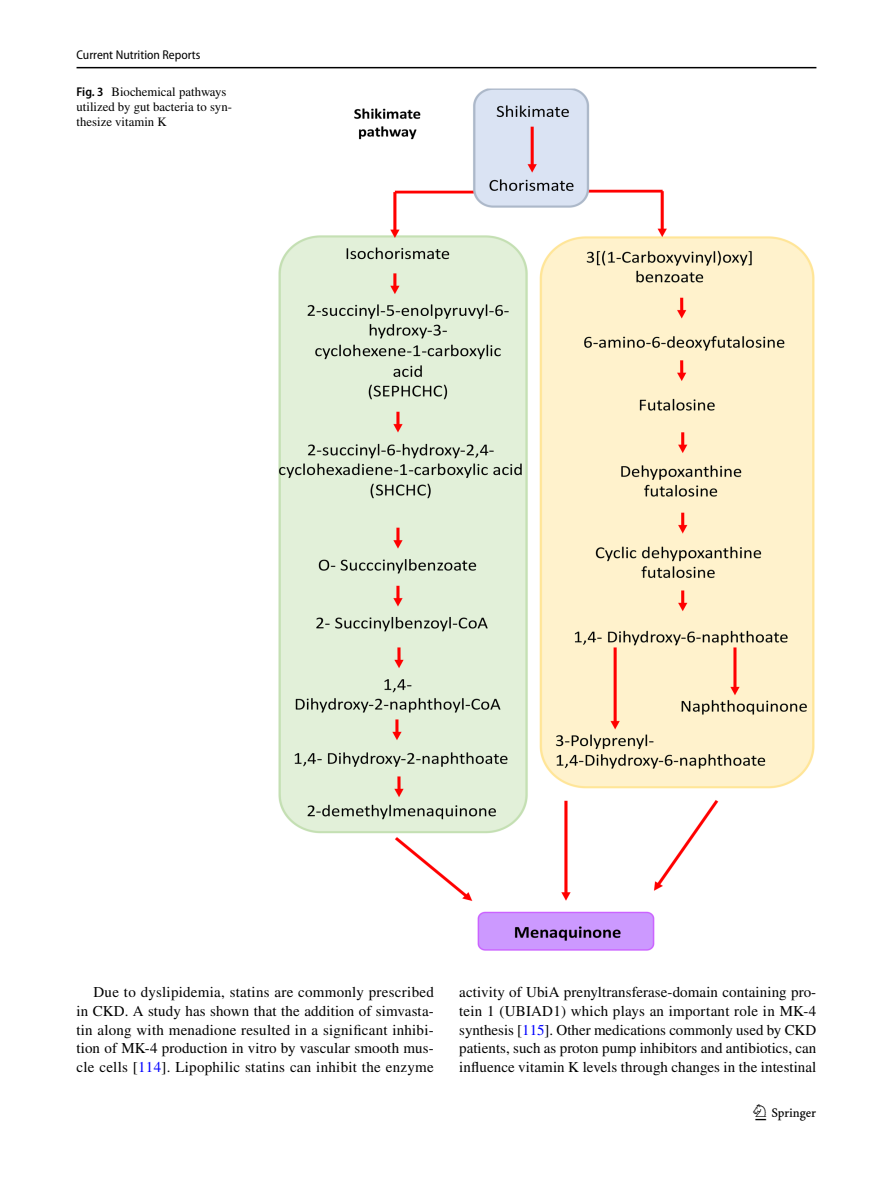
<style>
.page{position:relative;width:893px;height:1187px;background:#fff}
.page>*{position:absolute;margin:0;border:0;box-sizing:border-box;transform-origin:0 0}
.t1{font:22.5px "Springnew Regular 3";color:#000}
.t2{font:15px/18.8px "STIX";letter-spacing:.01em;color:#000;text-align:justify}
.t3{font:12.75px/15px "STIX";color:#000}
.t4{font:semi-condensed 12.75px "Myriad Pro";color:#000}
.s1{font-family:"Myriad Pro";font-weight:600;font-stretch:semi-condensed}
.s2{color:#00f}
</style>
<div class="page">
<hr style="left:77px;top:67px;width:739px;height:1px;background:#000">
<img style="left:278px;top:88px;width:537px;height:863px">
<p class="t4" style="left:77px;top:48px;width:125px">Current Nutrition Reports</p>
<p class="t3" style="left:77px;top:85px;width:157px"><span class="s1">Fig. 3</span> Biochemical pathways utilized by gut bacteria to syn&shy;thesize vitamin K</p>
<p class="t2" style="left:77px;top:983px;width:359px;text-indent:17px">Due to dyslipidemia, statins are commonly prescribed in CKD. A study has shown that the addition of simvasta&shy;tin along with menadione resulted in a significant inhibi&shy;tion of MK-4 production in vitro by vascular smooth mus&shy;cle cells [<span class="s2">114</span>]. Lipophilic statins can inhibit the enzyme</p>
<p class="t2" style="left:459px;top:983px;width:359px">activity of UbiA prenyltransferase-domain containing pro&shy;tein 1 (UBIAD1) which plays an important role in MK-4 synthesis [<span class="s2">115</span>]. Other medications commonly used by CKD patients, such as proton pump inhibitors and antibiotics, can influence vitamin K levels through changes in the intestinal</p>
<h1 class="t1" style="left:755px;top:1104px;width:62px">1 3</h1>
</div>
